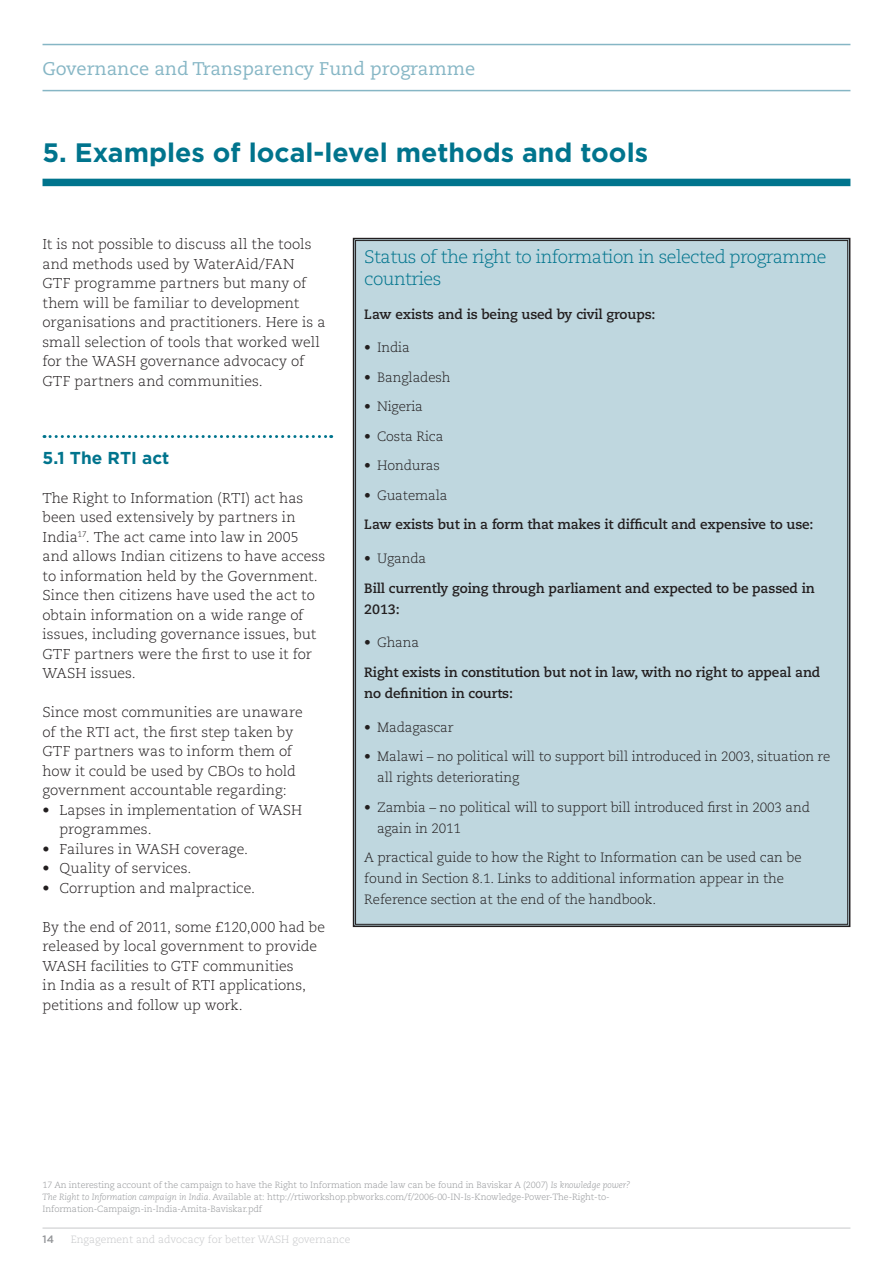
<style>
.page{position:relative;width:893px;height:1263px;background:#fff}
.page>*{position:absolute;margin:0;border:0;box-sizing:border-box;transform-origin:0 0}
.t1{font:700 26.7px "Gotham HTF";color:#00748d}
.t2{font:18.3px "Caecilia LT Std";color:#86b6c5}
.t3{font:300 18px/21.6px "Caecilia LT Std";letter-spacing:-.03em;color:#00748d}
.t4{font:700 17.25px "Gotham HTF";color:#00748d}
.t5{font:300 14.25px/19.5px "Caecilia LT Std";color:#231f20}
.t6{font:300 13.5px/21px "Caecilia LT Std";letter-spacing:-.01em;color:#231f20}
.t7{font:700 13.5px/21px "Caecilia LT Std";letter-spacing:-.01em;color:#231f20}
.t8{font:500 10.65px "Gotham HTF";color:#939598}
.t9{font:300 10.5px "Caecilia LT Std";color:#c7c8ca}
.t10{font:300 9px/12px "Caecilia LT Std";letter-spacing:-.01em;color:#939598}
.s1{font-style:italic}
</style>
<div class="page">
<div style="left:43px;top:179px;width:807px;height:7px;background:#00748d"></div>
<hr style="left:43px;top:90px;width:807px;height:1px;background:#86b6c5">
<hr style="left:43px;top:44px;width:807px;height:1px;background:#86b6c5">
<div style="left:352px;top:237px;width:499px;height:691px;background:#bfd7df"></div>
<svg style="left:44px;top:435px;width:288px;height:3px"></svg>
<hr style="left:43px;top:1228px;width:807px;height:1px;background:#c7c8ca">
<p class="t2" style="left:43px;top:58px;width:434px">Governance and Transparency Fund programme</p>
<h1 class="t1" style="left:43px;top:137px;width:607px">5. Examples of local-level methods and tools</h1>
<p class="t5" style="left:43px;top:235px;width:285px">It is not possible to discuss all the tools and methods used by WaterAid/FAN GTF programme partners but many of them will be familiar to development organisations and practitioners. Here is a small selection of tools that worked well for the WASH governance advocacy of GTF partners and communities.</p>
<p class="t4" style="left:43px;top:447px;width:128px">5.1 The RTI act</p>
<p class="t5" style="left:43px;top:488px;width:284px">The Right to Information (RTI) act has been used extensively by partners in India<sup>17</sup>. The act came into law in 2005 and allows Indian citizens to have access to information held by the Government.<br>Since then citizens have used the act to obtain information on a wide range of issues, including governance issues, but GTF partners were the first to use it for WASH issues.</p>
<p class="t5" style="left:43px;top:703px;width:262px">Since most communities are unaware of the RTI act, the first step taken by GTF partners was to inform them of how it could be used by CBOs to hold government accountable regarding:</p>
<p class="t5" style="left:60px;top:800px;width:244px;text-indent:-17px">• Lapses in implementation of WASH programmes.</p>
<p class="t5" style="left:43px;top:839px;width:207px">• Failures in WASH coverage.</p>
<p class="t5" style="left:43px;top:859px;width:150px">• Quality of services.</p>
<p class="t5" style="left:43px;top:878px;width:214px">• Corruption and malpractice.</p>
<p class="t5" style="left:43px;top:917px;width:284px">By the end of 2011, some £120,000 had be released by local government to provide WASH facilities to GTF communities<br>in India as a result of RTI applications, petitions and follow up work.</p>
<p class="t3" style="left:364px;top:247px;width:464px">Status of the right to information in selected programme countries</p>
<p class="t7" style="left:364px;top:303px;width:293px">Law exists and is being used by civil groups:</p>
<p class="t6" style="left:364px;top:337px;width:47px">• India</p>
<p class="t6" style="left:364px;top:367px;width:88px">• Bangladesh</p>
<p class="t6" style="left:364px;top:396px;width:60px">• Nigeria</p>
<p class="t6" style="left:364px;top:426px;width:81px">• Costa Rica</p>
<p class="t6" style="left:364px;top:455px;width:77px">• Honduras</p>
<p class="t6" style="left:364px;top:485px;width:85px">• Guatemala</p>
<p class="t7" style="left:364px;top:514px;width:451px">Law exists but in a form that makes it difficult and expensive to use:</p>
<p class="t6" style="left:364px;top:548px;width:64px">• Uganda</p>
<p class="t7" style="left:364px;top:577px;width:452px">Bill currently going through parliament and expected to be passed in<br>2013:</p>
<p class="t6" style="left:364px;top:632px;width:56px">• Ghana</p>
<p class="t7" style="left:364px;top:662px;width:458px">Right exists in constitution but not in law, with no right to appeal and no definition in courts:</p>
<p class="t6" style="left:364px;top:717px;width:91px">• Madagascar</p>
<p class="t6" style="left:377px;top:746px;width:455px;text-indent:-13px">• Malawi – no political will to support bill introduced in 2003, situation re all rights deteriorating</p>
<p class="t6" style="left:377px;top:797px;width:434px;text-indent:-13px">• Zambia – no political will to support bill introduced first in 2003 and again in 2011</p>
<p class="t6" style="left:364px;top:847px;width:439px">A practical guide to how the Right to Information can be used can be found in Section 8.1. Links to additional information appear in the<br>Reference section at the end of the handbook.</p>
<p class="t10" style="left:43px;top:1179px;width:590px">17 An interesting account of the campaign to have the Right to Information made law can be found in Baviskar A (2007) <span class="s1">Is knowledge power?<br>The Right to Information campaign in India</span>. Available at: http://rtiworkshop.pbworks.com/f/2006-00-IN-Is-Knowledge-Power-The-Right-to-<br>Information-Campaign-in-India-Amita-Baviskar.pdf</p>
<p class="t8" style="left:43px;top:1233px;width:13px">14</p>
<p class="t9" style="left:71px;top:1234px;width:281px">Engagement and advocacy for better WASH governance</p>
</div>
